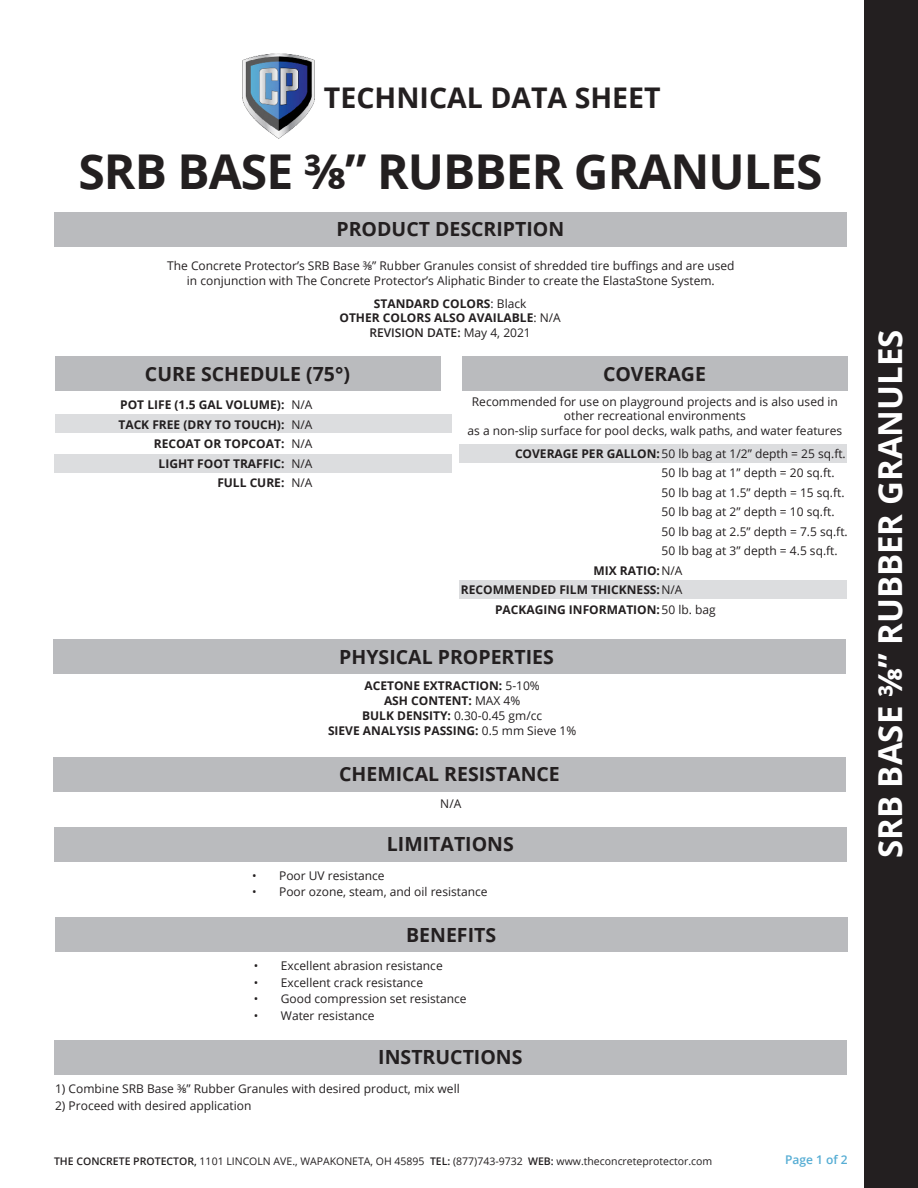
<style>
.page{position:relative;width:918px;height:1188px;background:#fff}
.page>*{position:absolute;margin:0;border:0;box-sizing:border-box;transform-origin:0 0}
.t1{font:700 48px "Open Sans";letter-spacing:-.02em;color:#231f20}
.t2{font:700 33px "Open Sans";color:#fff}
.t3{font:700 28.5px "Open Sans";color:#231f20}
.t4{font:700 19.5px "Open Sans";color:#231f20}
.t5{font:12px/14.4px "Open Sans";color:#231f20;text-align:center}
.t6{font:700 12px "Open Sans";color:#231f20}
.t7{font:600 12px "Open Sans";color:#231f20}
.t8{font:600 12px "Open Sans";color:#56add4}
.t9{font:10.5px "Open Sans";color:#231f20}
.s1{font-weight:400}
.s2{font-weight:700}
.s3{font-weight:600}
</style>
<div class="page">
<div style="left:865px;top:0;width:53px;height:1188px;background:#231f20"></div>
<div style="left:55px;top:212px;width:792px;height:34px;background:#babbbe"></div>
<div style="left:55px;top:357px;width:386px;height:34px;background:#babbbe"></div>
<div style="left:55px;top:415px;width:397px;height:18px;background:#dcdddf"></div>
<div style="left:462px;top:357px;width:386px;height:34px;background:#babbbe"></div>
<div style="left:54px;top:454px;width:398px;height:18px;background:#dcdddf"></div>
<div style="left:459px;top:444px;width:387px;height:18px;background:#dcdddf"></div>
<div style="left:459px;top:581px;width:387px;height:18px;background:#dcdddf"></div>
<div style="left:54px;top:640px;width:792px;height:34px;background:#babbbe"></div>
<img style="left:243px;top:53px;width:71px;height:85px">
<div style="left:54px;top:757px;width:792px;height:34px;background:#babbbe"></div>
<div style="left:55px;top:827px;width:792px;height:34px;background:#babbbe"></div>
<div style="left:55px;top:918px;width:793px;height:34px;background:#babbbe"></div>
<div style="left:55px;top:1040px;width:792px;height:35px;background:#babbbe"></div>
<p class="t3" style="left:324px;top:77px;width:338px">TECHNICAL DATA SHEET</p>
<p class="t1" style="left:78px;top:138px;width:746px">SRB BASE ⅜” RUBBER GRANULES</p>
<p class="t4" style="left:337px;top:215px;width:229px">PRODUCT DESCRIPTION</p>
<p class="t5" style="left:167px;top:258px;width:569px">The Concrete Protector’s SRB Base ⅜” Rubber Granules consist of shredded tire buffings and are used</p>
<p class="t5" style="left:187px;top:273px;width:529px">in conjunction with The Concrete Protector’s Aliphatic Binder to create the ElastaStone System.</p>
<p class="t6" style="left:374px;top:295px;width:154px">STANDARD COLORS<span class="s1">: Black</span></p>
<p class="t6" style="left:339px;top:309px;width:223px">OTHER COLORS ALSO AVAILABLE<span class="s1">: N/A</span></p>
<p class="t7" style="left:369px;top:324px;width:163px">REVISION DATE: <span class="s1">May 4, 2021</span></p>
<p class="t4" style="left:145px;top:360px;width:207px">CURE SCHEDULE (75°)</p>
<p class="t4" style="left:603px;top:360px;width:104px">COVERAGE</p>
<p class="t6" style="left:120px;top:396px;width:166px">POT LIFE (1.5 GAL VOLUME):</p>
<p class="t6" style="left:118px;top:416px;width:168px">TACK FREE (DRY TO TOUCH):</p>
<p class="t6" style="left:154px;top:435px;width:132px">RECOAT OR TOPCOAT:</p>
<p class="t6" style="left:159px;top:455px;width:127px">LIGHT FOOT TRAFFIC:</p>
<p class="t6" style="left:217px;top:474px;width:69px">FULL CURE:</p>
<p class="t5" style="left:472px;top:394px;width:368px">Recommended for use on playground projects and is also used in other recreational environments</p>
<p class="t5" style="left:468px;top:423px;width:376px">as a non-slip surface for pool decks, walk paths, and water features</p>
<p class="t5" style="left:291px;top:397px;width:23px">N/A</p>
<p class="t5" style="left:291px;top:417px;width:23px">N/A</p>
<p class="t5" style="left:291px;top:436px;width:23px">N/A</p>
<p class="t5" style="left:291px;top:456px;width:23px">N/A</p>
<p class="t5" style="left:291px;top:475px;width:23px">N/A</p>
<p class="t5" style="left:515px;top:446px;width:332px"><span class="s2">COVERAGE PER GALLON:</span>50 lb bag at 1/2” depth = 25 sq.ft.</p>
<p class="t5" style="left:662px;top:465px;width:175px">50 lb bag at 1” depth = 20 sq.ft.</p>
<p class="t5" style="left:662px;top:485px;width:185px">50 lb bag at 1.5” depth = 15 sq.ft.</p>
<p class="t5" style="left:662px;top:504px;width:175px">50 lb bag at 2” depth = 10 sq.ft.</p>
<p class="t5" style="left:662px;top:524px;width:188px">50 lb bag at 2.5” depth = 7.5 sq.ft.</p>
<p class="t5" style="left:662px;top:543px;width:178px">50 lb bag at 3” depth = 4.5 sq.ft.</p>
<p class="t6" style="left:593px;top:562px;width:91px">MIX RATIO:<span class="s1">N/A</span></p>
<p class="t6" style="left:461px;top:581px;width:223px">RECOMMENDED FILM THICKNESS:<span class="s1">N/A</span></p>
<p class="t6" style="left:495px;top:601px;width:222px">PACKAGING INFORMATION:<span class="s1">50 lb. bag</span></p>
<p class="t4" style="left:339px;top:643px;width:216px">PHYSICAL PROPERTIES</p>
<p class="t6" style="left:364px;top:677px;width:177px">ACETONE EXTRACTION: <span class="s1">5-10%</span></p>
<p class="t6" style="left:384px;top:692px;width:138px">ASH CONTENT: <span class="s1">MAX 4%</span></p>
<p class="t5" style="left:362px;top:708px;width:182px"><span class="s2">BULK DENSITY:</span> 0.30-0.45 gm/cc</p>
<p class="t6" style="left:328px;top:722px;width:250px">SIEVE ANALYSIS PASSING: <span class="s1">0.5 mm Sieve 1%</span></p>
<p class="t4" style="left:339px;top:760px;width:222px">CHEMICAL RESISTANCE</p>
<p class="t5" style="left:440px;top:796px;width:23px">N/A</p>
<p class="t4" style="left:387px;top:830px;width:128px">LIMITATIONS</p>
<p class="t5" style="left:252px;top:868px;width:134px">• Poor UV resistance</p>
<p class="t5" style="left:252px;top:884px;width:237px">• Poor ozone, steam, and oil resistance</p>
<p class="t4" style="left:406px;top:921px;width:91px">BENEFITS</p>
<p class="t5" style="left:254px;top:958px;width:190px">• Excellent abrasion resistance</p>
<p class="t5" style="left:254px;top:975px;width:171px">• Excellent crack resistance</p>
<p class="t5" style="left:254px;top:991px;width:214px">• Good compression set resistance</p>
<p class="t5" style="left:254px;top:1008px;width:122px">• Water resistance</p>
<p class="t4" style="left:378px;top:1043px;width:146px">INSTRUCTIONS</p>
<p class="t5" style="left:55px;top:1081px;width:406px">1) Combine SRB Base ⅜” Rubber Granules with desired product, mix well</p>
<p class="t5" style="left:55px;top:1098px;width:198px">2) Proceed with desired application</p>
<p class="t9" style="left:54px;top:1154px;width:660px"><span class="s3">THE CONCRETE PROTECTOR,</span> 1101 LINCOLN AVE., WAPAKONETA, OH 45895 <span class="s3">TEL:</span> (877)743-9732 <span class="s3">WEB:</span> www.theconcreteprotector.com</p>
<p class="t8" style="left:785px;top:1152px;width:64px">Page 1 of 2</p>
<p class="t2" style="left:867px;top:858px;width:530px;rotate:-90deg">SRB BASE ⅜” RUBBER GRANULES</p>
</div>
